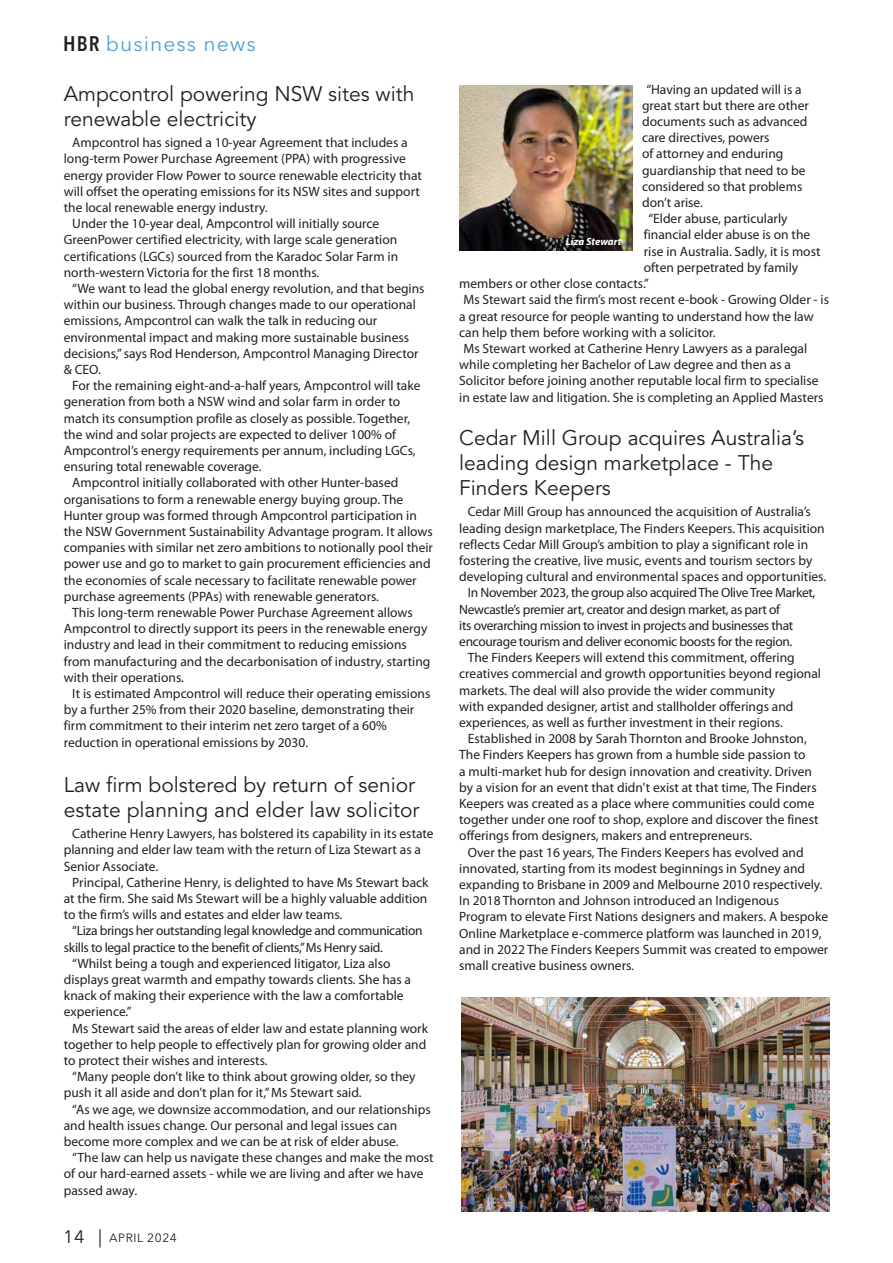
<style>
.page{position:relative;width:893px;height:1263px;background:#fff}
.page>*{position:absolute;margin:0;border:0;box-sizing:border-box;transform-origin:0 0}
.t1{font:21px/25.2px "Avenir LT Pro";color:#231f20}
.t2{font:21px "Avenir Next LT Pro";letter-spacing:.05em;color:#52a0d4}
.t3{font:13.5px/16.2px "Myriad Pro";color:#231f20}
.t4{font:13.5px/16.2px "Myriad Pro";letter-spacing:-.025em;color:#231f20}
.t5{font:12px "Avenir Next LT Pro";letter-spacing:.05em;color:#231f20}
.t6{font:italic 700 10.5px "Myriad Pro";color:#fff}
.s1{font-weight:600;font-stretch:condensed;color:#231f20}
.s2{font-size:18px}
</style>
<div class="page">
<img style="left:459px;top:85px;width:173px;height:166px">
<img style="left:461px;top:997px;width:368px;height:215px">
<h1 class="t2" style="left:63px;top:31px;width:194px"><span class="s1">HBR</span> business news</h1>
<p class="t1" style="left:64px;top:81px;width:352px">Ampcontrol powering NSW sites with</p>
<p class="t1" style="left:64px;top:107px;width:194px">renewable electricity</p>
<p class="t3" style="left:64px;top:134px;width:360px;text-indent:9px">Ampcontrol has signed a 10-year Agreement that includes a long-term Power Purchase Agreement (PPA) with progressive energy provider Flow Power to source renewable electricity that will offset the operating emissions for its NSW sites and support the local renewable energy industry.</p>
<p class="t3" style="left:64px;top:215px;width:336px;text-indent:9px">Under the 10-year deal, Ampcontrol will initially source GreenPower certified electricity, with large scale generation certifications (LGCs) sourced from the Karadoc Solar Farm in north-western Victoria for the first 18 months.</p>
<p class="t3" style="left:64px;top:280px;width:362px;text-indent:9px">“We want to lead the global energy revolution, and that begins within our business. Through changes made to our operational emissions, Ampcontrol can walk the talk in reducing our environmental impact and making more sustainable business decisions,” says Rod Henderson, Ampcontrol Managing Director &amp; CEO.</p>
<p class="t3" style="left:64px;top:377px;width:358px;text-indent:9px">For the remaining eight-and-a-half years, Ampcontrol will take generation from both a NSW wind and solar farm in order to match its consumption profile as closely as possible. Together, the wind and solar projects are expected to deliver 100% of Ampcontrol’s energy requirements per annum, including LGCs, ensuring total renewable coverage.</p>
<p class="t3" style="left:64px;top:474px;width:371px;text-indent:9px">Ampcontrol initially collaborated with other Hunter-based organisations to form a renewable energy buying group. The Hunter group was formed through Ampcontrol participation in the NSW Government Sustainability Advantage program. It allows companies with similar net zero ambitions to notionally pool their power use and go to market to gain procurement efficiencies and the economies of scale necessary to facilitate renewable power purchase agreements (PPAs) with renewable generators.</p>
<p class="t3" style="left:64px;top:604px;width:368px;text-indent:9px">This long-term renewable Power Purchase Agreement allows Ampcontrol to directly support its peers in the renewable energy industry and lead in their commitment to reducing emissions from manufacturing and the decarbonisation of industry, starting with their operations.</p>
<p class="t3" style="left:64px;top:685px;width:368px;text-indent:9px">It is estimated Ampcontrol will reduce their operating emissions by a further 25% from their 2020 baseline, demonstrating their firm commitment to their interim net zero target of a 60% reduction in operational emissions by 2030.</p>
<p class="t1" style="left:64px;top:772px;width:357px">Law firm bolstered by return of senior estate planning and elder law solicitor</p>
<p class="t3" style="left:64px;top:825px;width:371px;text-indent:9px">Catherine Henry Lawyers, has bolstered its capability in its estate planning and elder law team with the return of Liza Stewart as a<br>Senior Associate.</p>
<p class="t3" style="left:64px;top:874px;width:366px;text-align:justify;text-indent:9px">Principal, Catherine Henry, is delighted to have Ms Stewart back at the firm. She said Ms Stewart will be a highly valuable addition to the firm’s wills and estates and elder law teams.</p>
<p class="t4" style="left:64px;top:922px;width:360px;text-indent:9px">“Liza brings her outstanding legal knowledge and communication skills to legal practice to the benefit of clients,” Ms Henry said.</p>
<p class="t3" style="left:64px;top:955px;width:349px;text-indent:9px">“Whilst being a tough and experienced litigator, Liza also displays great warmth and empathy towards clients. She has a knack of making their experience with the law a comfortable experience.”</p>
<p class="t3" style="left:64px;top:1020px;width:366px;text-indent:9px">Ms Stewart said the areas of elder law and estate planning work together to help people to effectively plan for growing older and to protect their wishes and interests.</p>
<p class="t3" style="left:64px;top:1068px;width:353px;text-indent:9px">“Many people don’t like to think about growing older, so they push it all aside and don’t plan for it,” Ms Stewart said.</p>
<p class="t3" style="left:64px;top:1101px;width:368px;text-indent:9px">“As we age, we downsize accommodation, and our relationships and health issues change. Our personal and legal issues can become more complex and we can be at risk of elder abuse.</p>
<p class="t3" style="left:64px;top:1149px;width:371px;text-indent:9px">“The law can help us navigate these changes and make the most of our hard-earned assets - while we are living and after we have passed away.</p>
<p class="t5" style="left:64px;top:1231px;width:115px"><span class="s2">14 |</span> APRIL 2024</p>
<p class="t3" style="left:642px;top:81px;width:168px;text-indent:4px">“Having an updated will is a great start but there are other documents such as advanced care directives, powers<br>of attorney and enduring guardianship that need to be considered so that problems don’t arise.</p>
<p class="t3" style="left:648px;top:210px;width:141px">“Elder abuse, particularly</p>
<p class="t3" style="left:644px;top:227px;width:168px">financial elder abuse is on the</p>
<p class="t3" style="left:644px;top:243px;width:178px">rise in Australia. Sadly, it is most</p>
<p class="t3" style="left:459px;top:259px;width:341px;text-indent:185px">often perpetrated by family members or other close contacts.”</p>
<p class="t3" style="left:459px;top:291px;width:371px;text-indent:4px">Ms Stewart said the firm’s most recent e-book - Growing Older - is a great resource for people wanting to understand how the law can help them before working with a solicitor.</p>
<p class="t3" style="left:459px;top:340px;width:366px;text-indent:4px">Ms Stewart worked at Catherine Henry Lawyers as a paralegal while completing her Bachelor of Law degree and then as a Solicitor before joining another reputable local firm to specialise in estate law and litigation. She is completing an Applied Masters</p>
<p class="t6" style="left:566px;top:234px;width:57px">Liza Stewart</p>
<p class="t1" style="left:459px;top:426px;width:346px">Cedar Mill Group acquires Australia’s leading design marketplace - The<br>Finders Keepers</p>
<p class="t3" style="left:459px;top:504px;width:369px;text-indent:9px">Cedar Mill Group has announced the acquisition of Australia’s leading design marketplace, The Finders Keepers. This acquisition reflects Cedar Mill Group’s ambition to play a significant role in fostering the creative, live music, events and tourism sectors by developing cultural and environmental spaces and opportunities.</p>
<p class="t4" style="left:459px;top:585px;width:358px;text-indent:9px">In November 2023, the group also acquired The Olive Tree Market, Newcastle’s premier art, creator and design market, as part of<br>its overarching mission to invest in projects and businesses that encourage tourism and deliver economic boosts for the region.</p>
<p class="t3" style="left:459px;top:649px;width:363px;text-indent:9px">The Finders Keepers will extend this commitment, offering creatives commercial and growth opportunities beyond regional markets. The deal will also provide the wider community<br>with expanded designer, artist and stallholder offerings and experiences, as well as further investment in their regions.</p>
<p class="t3" style="left:459px;top:730px;width:361px;text-indent:9px">Established in 2008 by Sarah Thornton and Brooke Johnston, The Finders Keepers has grown from a humble side passion to<br>a multi-market hub for design innovation and creativity. Driven by a vision for an event that didn't exist at that time, The Finders Keepers was created as a place where communities could come together under one roof to shop, explore and discover the finest offerings from designers, makers and entrepreneurs.</p>
<p class="t3" style="left:459px;top:844px;width:371px;text-indent:9px">Over the past 16 years, The Finders Keepers has evolved and innovated, starting from its modest beginnings in Sydney and expanding to Brisbane in 2009 and Melbourne 2010 respectively.<br>In 2018 Thornton and Johnson introduced an Indigenous Program to elevate First Nations designers and makers. A bespoke Online Marketplace e-commerce platform was launched in 2019, and in 2022 The Finders Keepers Summit was created to empower small creative business owners.</p>
</div>
